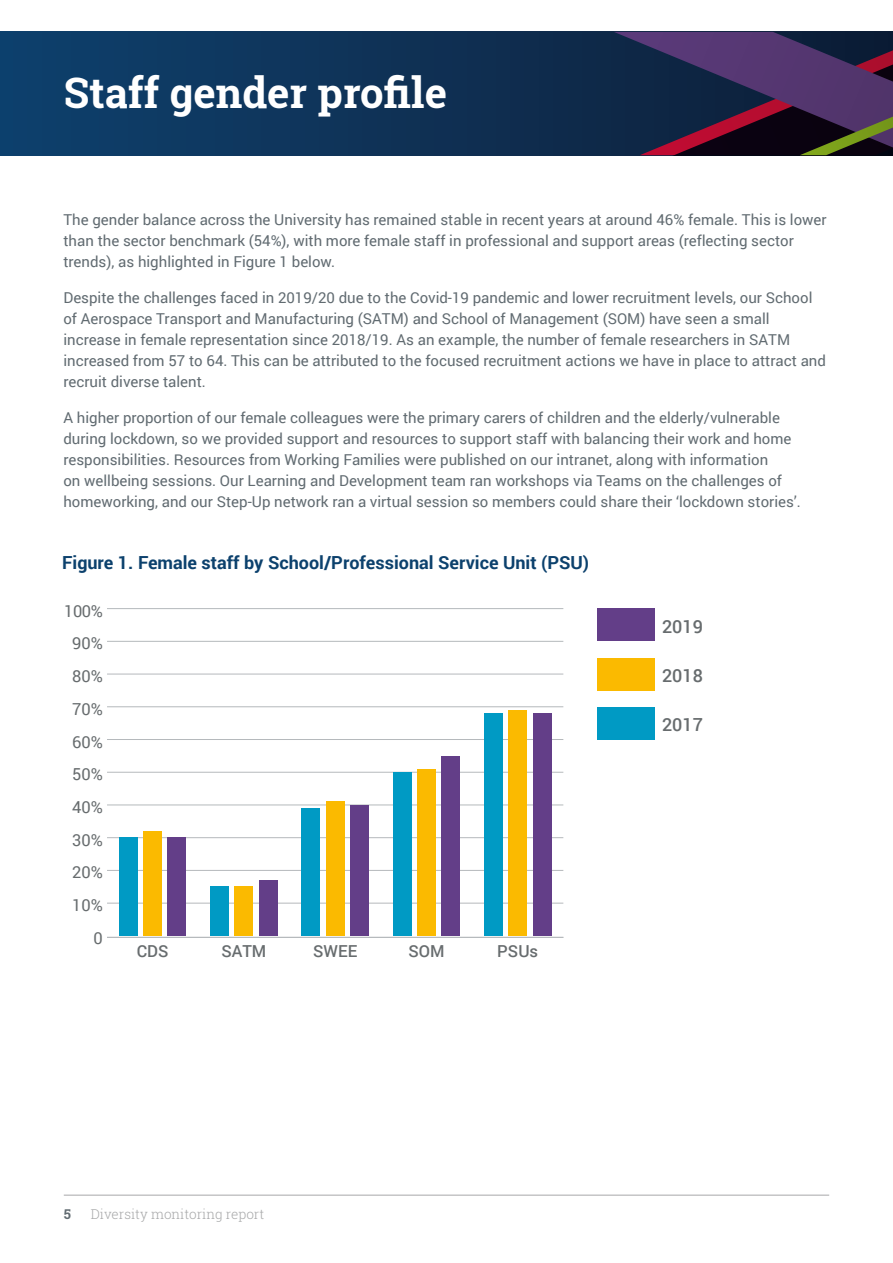
<style>
.page{position:relative;width:893px;height:1263px;background:#fff}
.page>*{position:absolute;margin:0;border:0;box-sizing:border-box;transform-origin:0 0}
.Section_heading{font:700 42px "Roboto Slab";color:#fff}
.t1{font:700 18px "Roboto";color:#0c416d}
.t2{font:500 18px "Roboto";color:#676c6e}
.t3{font:16.5px "Roboto";color:#676c6e}
.t4{font:500 16.5px "Roboto";color:#676c6e}
.Body_text{font:15px/21px "Roboto";color:#616b71}
.t5{font:300 13.5px "Roboto Slab";color:#a7a8a9}
.t6{font:700 13.5px "Roboto Slab";color:#616b71}
</style>
<div class="page">
<hr style="left:64px;top:1195px;width:765px;height:1px;background:#a7a8a9">
<div style="left:0;top:32px;width:893px;height:123px;background:linear-gradient(to bottom,#0e375f,#0e375f)"></div>
<div style="left:471px;top:32px;width:143px;height:123px;background:#0e2b4c"></div>
<svg style="left:614px;top:32px;width:279px;height:123px"></svg>
<hr style="left:107px;top:937px;width:456px;height:1px;background:#b5b9bc">
<hr style="left:107px;top:903px;width:456px;height:1px;background:#b5b9bc">
<hr style="left:107px;top:870px;width:456px;height:1px;background:#b5b9bc">
<hr style="left:107px;top:837px;width:456px;height:1px;background:#b5b9bc">
<hr style="left:107px;top:804px;width:456px;height:1px;background:#b5b9bc">
<hr style="left:107px;top:772px;width:456px;height:1px;background:#b5b9bc">
<hr style="left:107px;top:739px;width:456px;height:1px;background:#b5b9bc">
<hr style="left:107px;top:706px;width:456px;height:1px;background:#b5b9bc">
<hr style="left:107px;top:674px;width:456px;height:1px;background:#b5b9bc">
<hr style="left:107px;top:641px;width:456px;height:1px;background:#b5b9bc">
<hr style="left:107px;top:608px;width:456px;height:1px;background:#b5b9bc">
<div style="left:598px;top:609px;width:57px;height:32px;background:#633e88"></div>
<div style="left:168px;top:838px;width:18px;height:98px;background:#633e88"></div>
<div style="left:259px;top:880px;width:18px;height:56px;background:#633e88"></div>
<div style="left:350px;top:805px;width:19px;height:131px;background:#633e88"></div>
<div style="left:442px;top:756px;width:18px;height:180px;background:#633e88"></div>
<div style="left:533px;top:713px;width:18px;height:223px;background:#633e88"></div>
<div style="left:598px;top:658px;width:57px;height:32px;background:#fbba00"></div>
<div style="left:143px;top:831px;width:19px;height:105px;background:#fbba00"></div>
<div style="left:235px;top:887px;width:18px;height:49px;background:#fbba00"></div>
<div style="left:326px;top:802px;width:18px;height:134px;background:#fbba00"></div>
<div style="left:417px;top:769px;width:19px;height:167px;background:#fbba00"></div>
<div style="left:508px;top:710px;width:19px;height:226px;background:#fbba00"></div>
<div style="left:598px;top:707px;width:57px;height:32px;background:#009ac4"></div>
<div style="left:119px;top:838px;width:19px;height:98px;background:#009ac4"></div>
<div style="left:210px;top:887px;width:19px;height:49px;background:#009ac4"></div>
<div style="left:302px;top:808px;width:18px;height:128px;background:#009ac4"></div>
<div style="left:393px;top:772px;width:18px;height:164px;background:#009ac4"></div>
<div style="left:484px;top:713px;width:19px;height:223px;background:#009ac4"></div>
<p class="Section_heading" style="left:64px;top:64px;width:385px">Staff gender profile</p>
<p class="Body_text" style="left:63px;top:208px;width:765px">The gender balance across the University has remained stable in recent years at around 46% female. This is lower than the sector benchmark (54%), with more female staff in professional and support areas (reflecting sector trends), as highlighted in Figure 1 below.</p>
<p class="Body_text" style="left:63px;top:286px;width:764px">Despite the challenges faced in 2019/20 due to the Covid-19 pandemic and lower recruitment levels, our School of Aerospace Transport and Manufacturing (SATM) and School of Management (SOM) have seen a small increase in female representation since 2018/19. As an example, the number of female researchers in SATM increased from 57 to 64. This can be attributed to the focused recruitment actions we have in place to attract and recruit diverse talent.</p>
<p class="Body_text" style="left:63px;top:406px;width:739px">A higher proportion of our female colleagues were the primary carers of children and the elderly/vulnerable during lockdown, so we provided support and resources to support staff with balancing their work and home responsibilities. Resources from Working Families were published on our intranet, along with information<br>on wellbeing sessions. Our Learning and Development team ran workshops via Teams on the challenges of homeworking, and our Step-Up network ran a virtual session so members could share their ‘lockdown stories’.</p>
<p class="t1" style="left:62px;top:550px;width:529px">Figure 1. Female staff by School/Professional Service Unit (PSU)</p>
<p class="t3" style="left:64px;top:599px;width:40px">100%</p>
<p class="t3" style="left:72px;top:632px;width:32px">90%</p>
<p class="t3" style="left:72px;top:665px;width:32px">80%</p>
<p class="t3" style="left:72px;top:697px;width:32px">70%</p>
<p class="t3" style="left:72px;top:730px;width:32px">60%</p>
<p class="t3" style="left:72px;top:763px;width:32px">50%</p>
<p class="t3" style="left:72px;top:795px;width:32px">40%</p>
<p class="t3" style="left:72px;top:828px;width:32px">30%</p>
<p class="t3" style="left:72px;top:861px;width:32px">20%</p>
<p class="t3" style="left:72px;top:894px;width:32px">10%</p>
<p class="t3" style="left:94px;top:926px;width:11px">0</p>
<p class="t4" style="left:137px;top:939px;width:33px">CDS</p>
<p class="t4" style="left:221px;top:939px;width:47px">SATM</p>
<p class="t4" style="left:313px;top:939px;width:46px">SWEE</p>
<p class="t4" style="left:408px;top:939px;width:38px">SOM</p>
<p class="t4" style="left:497px;top:939px;width:42px">PSUs</p>
<p class="t6" style="left:64px;top:1204px;width:9px">5</p>
<p class="t5" style="left:91px;top:1204px;width:175px">Diversity monitoring report</p>
<p class="t2" style="left:662px;top:614px;width:42px">2019</p>
<p class="t2" style="left:662px;top:663px;width:42px">2018</p>
<p class="t2" style="left:662px;top:712px;width:42px">2017</p>
</div>
